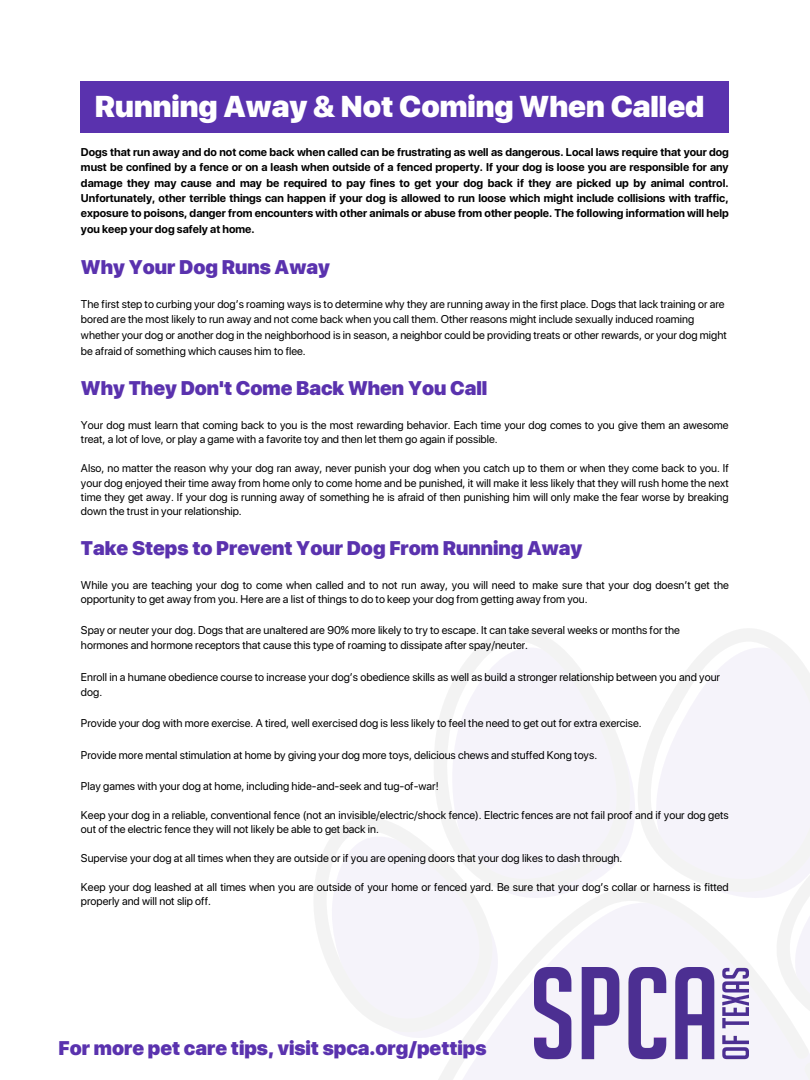
<style>
.page{position:relative;width:810px;height:1080px;background:#fff}
.page>*{position:absolute;margin:0;border:0;box-sizing:border-box;transform-origin:0 0}
.t1{font:900 30px "SF Pro Display";color:#fff}
.t2{font:900 19.69px "SF Pro Display";color:#5a32ae}
.t3{font:11.25px/14.4px "SF Pro Display";color:#000}
.t4{font:700 11.25px/15.5px "SF Pro Display";color:#000;text-align:justify}
</style>
<div class="page">
<div style="left:81px;top:81px;width:648px;height:52px;background:#5a32ae"></div>
<svg style="left:314px;top:818px;width:117px;height:216px;fill:#f5f3fa"></svg>
<svg style="left:431px;top:629px;width:204px;height:258px;fill:#f5f3fa"></svg>
<svg style="left:638px;top:629px;width:172px;height:258px;fill:#f5f3fa"></svg>
<div style="left:745px;top:809px;width:65px;height:78px;background:#f5f3fa"></div>
<svg style="left:413px;top:887px;width:397px;height:193px;fill:#f5f3fa"></svg>
<img style="left:535px;top:967px;width:213px;height:93px">
<h1 class="t1" style="left:95px;top:89px;width:611px">Running Away &amp; Not Coming When Called</h1>
<p class="t4" style="left:81px;top:144px;width:649px">Dogs that run away and do not come back when called can be frustrating as well as dangerous. Local laws require that your dog must be confined by a fence or on a leash when outside of a fenced property. If your dog is loose you are responsible for any damage they may cause and may be required to pay fines to get your dog back if they are picked up by animal control.<br>Unfortunately, other terrible things can happen if your dog is allowed to run loose which might include collisions with traffic, exposure to poisons, danger from encounters with other animals or abuse from other people. The following information will help you keep your dog safely at home.</p>
<h2 class="t2" style="left:81px;top:255px;width:250px">Why Your Dog Runs Away</h2>
<p class="t3" style="left:81px;top:296px;width:647px;line-height:15.7px">The first step to curbing your dogʼs roaming ways is to determine why they are running away in the first place. Dogs that lack training or are bored are the most likely to run away and not come back when you call them. Other reasons might include sexually induced roaming whether your dog or another dog in the neighborhood is in season, a neighbor could be providing treats or other rewards, or your dog might be afraid of something which causes him to flee.</p>
<h2 class="t2" style="left:81px;top:376px;width:408px">Why They Don't Come Back When You Call</h2>
<p class="t3" style="left:81px;top:418px;width:649px">Your dog must learn that coming back to you is the most rewarding behavior. Each time your dog comes to you give them an awesome treat, a lot of love, or play a game with a favorite toy and then let them go again if possible.</p>
<p class="t3" style="left:81px;top:461px;width:649px;text-align:justify">Also, no matter the reason why your dog ran away, never punish your dog when you catch up to them or when they come back to you. If your dog enjoyed their time away from home only to come home and be punished, it will make it less likely that they will rush home the next time they get away. If your dog is running away of something he is afraid of then punishing him will only make the fear worse by breaking down the trust in your relationship.</p>
<h2 class="t2" style="left:81px;top:536px;width:503px">Take Steps to Prevent Your Dog From Running Away</h2>
<p class="t3" style="left:81px;top:577px;width:649px">While you are teaching your dog to come when called and to not run away, you will need to make sure that your dog doesnʼt get the opportunity to get away from you. Here are a list of things to do to keep your dog from getting away from you.</p>
<p class="t3" style="left:81px;top:622px;width:601px;line-height:15.7px">Spay or neuter your dog. Dogs that are unaltered are 90% more likely to try to escape. It can take several weeks or months for the hormones and hormone receptors that cause this type of roaming to dissipate after spay/neuter.</p>
<p class="t3" style="left:81px;top:669px;width:641px;line-height:15.7px">Enroll in a humane obedience course to increase your dogʼs obedience skills as well as build a stronger relationship between you and your dog.</p>
<p class="t3" style="left:81px;top:716px;width:562px">Provide your dog with more exercise. A tired, well exercised dog is less likely to feel the need to get out for extra exercise.</p>
<p class="t3" style="left:81px;top:748px;width:518px">Provide more mental stimulation at home by giving your dog more toys, delicious chews and stuffed Kong toys.</p>
<p class="t3" style="left:81px;top:778px;width:359px">Play games with your dog at home, including hide-and-seek and tug-of-war!</p>
<p class="t3" style="left:81px;top:807px;width:649px">Keep your dog in a reliable, conventional fence (not an invisible/electric/shock fence). Electric fences are not fail proof and if your dog gets out of the electric fence they will not likely be able to get back in.</p>
<p class="t3" style="left:81px;top:851px;width:543px">Supervise your dog at all times when they are outside or if you are opening doors that your dog likes to dash through.</p>
<p class="t3" style="left:81px;top:879px;width:649px">Keep your dog leashed at all times when you are outside of your home or fenced yard. Be sure that your dogʼs collar or harness is fitted properly and will not slip off.</p>
<h2 class="t2" style="left:59px;top:1037px;width:429px">For more pet care tips, visit spca.org/pettips</h2>
</div>
